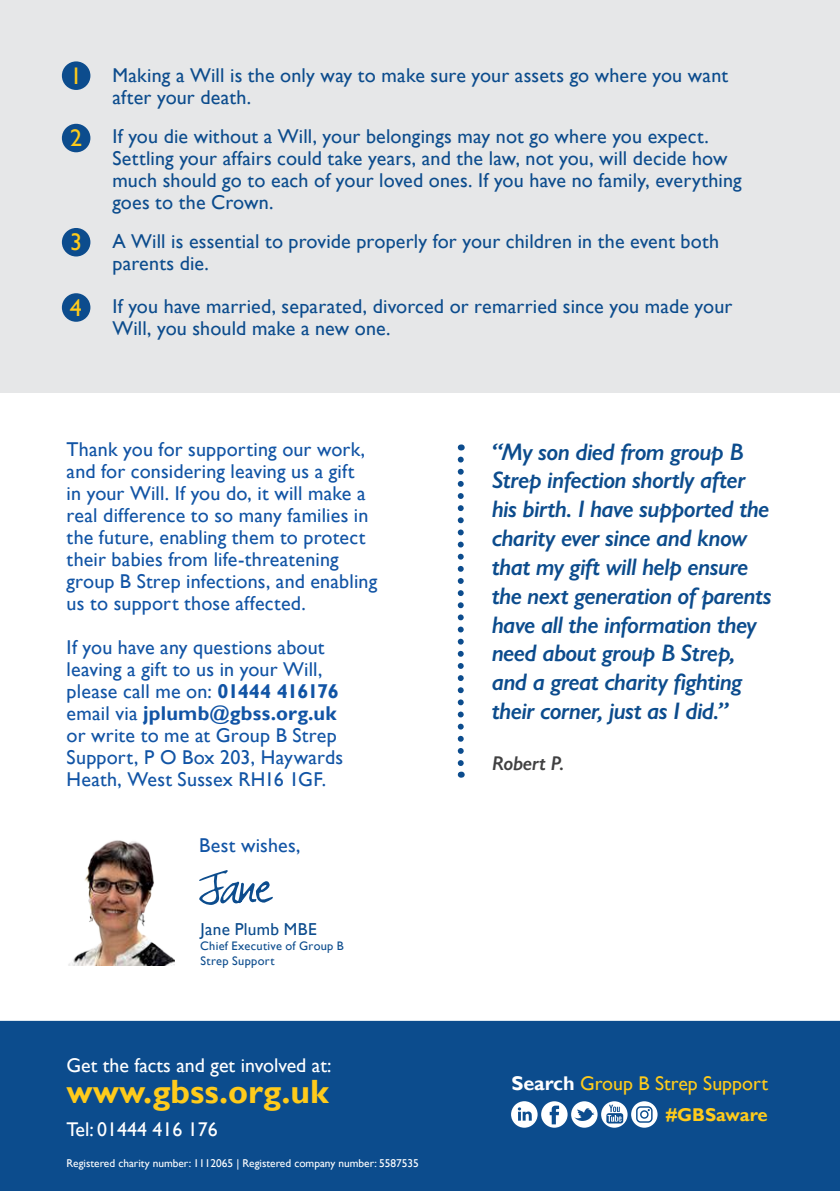
<style>
.page{position:relative;width:840px;height:1191px;background:#fff}
.page>*{position:absolute;margin:0;border:0;box-sizing:border-box;transform-origin:0 0}
.t1{font:700 33.6px "Gill Sans";color:#ffcb1b}
.t2{font:italic 600 24px/28.8px "Gill Sans";letter-spacing:-.025em;color:#0c4c8d}
.t3{font:24px "Gill Sans";color:#ffcb1b}
.t4{font:20px/22px "Gill Sans";letter-spacing:.005em;color:#0c4c8d}
.t5{font:20px/22px "Gill Sans";letter-spacing:.01em;color:#1154a5}
.t6{font:italic 600 20px "Gill Sans";letter-spacing:-.02em;color:#404041}
.t7{font:19.8px "Gill Sans";color:#fff}
.t8{font:19.8px "Gill Sans";color:#ffcb1b}
.t9{font:700 18.4px "Gill Sans";color:#ffcb1b}
.t10{font:17.2px "Gill Sans";letter-spacing:.015em;color:#0c4c8d}
.t11{font:12.4px/14.8px "Gill Sans";letter-spacing:.025em;color:#0c4c8d}
.t12{font:11.4px "Gill Sans";color:#fff}
.s1{font-weight:700}
.s2{font-weight:700;color:#fff}
</style>
<div class="page">
<div style="left:0;top:1020px;width:839px;height:171px;background:#0c4c8d"></div>
<div style="left:0;top:0;width:839px;height:392px;background:#e6e7e8"></div>
<img style="left:68px;top:840px;width:106px;height:125px">
<svg style="left:199px;top:870px;width:74px;height:35px"></svg>
<svg style="left:457px;top:459px;width:6px;height:318px"></svg>
<svg style="left:510px;top:1101px;width:147px;height:26px"></svg>
<div style="left:62px;top:61px;width:28px;height:29px;background:#0c4c8d;border-radius:50%"></div>
<div style="left:62px;top:124px;width:28px;height:28px;background:#0c4c8d;border-radius:50%"></div>
<div style="left:62px;top:228px;width:28px;height:28px;background:#0c4c8d;border-radius:50%"></div>
<div style="left:62px;top:293px;width:28px;height:29px;background:#0c4c8d;border-radius:50%"></div>
<p class="t3" style="left:70px;top:66px;width:13px">1</p>
<p class="t3" style="left:70px;top:128px;width:13px">2</p>
<p class="t3" style="left:70px;top:232px;width:13px">3</p>
<p class="t3" style="left:70px;top:297px;width:13px">4</p>
<p class="t4" style="left:112px;top:66px;width:617px">Making a Will is the only way to make sure your assets go where you want after your death.</p>
<p class="t4" style="left:112px;top:127px;width:630px">If you die without a Will, your belongings may not go where you expect.<br>Settling your affairs could take years, and the law, not you, will decide how much should go to each of your loved ones. If you have no family, everything goes to the Crown.</p>
<p class="t4" style="left:112px;top:232px;width:608px">A Will is essential to provide properly for your children in the event both parents die.</p>
<p class="t4" style="left:112px;top:297px;width:621px">If you have married, separated, divorced or remarried since you made your<br>Will, you should make a new one.</p>
<p class="t5" style="left:67px;top:440px;width:312px">Thank you for supporting our work, and for considering leaving us a gift<br>in your Will. If you do, it will make a real difference to so many families in the future, enabling them to protect their babies from life-threatening group B Strep infections, and enabling us to support those affected.</p>
<p class="t5" style="left:67px;top:638px;width:278px">If you have any questions about leaving a gift to us in your Will, please call me on: <span class="s1">01444 416176 </span>email via <span class="s1">jplumb@gbss.org.uk </span>or write to me at Group B Strep<br>Support, P O Box 203, Haywards<br>Heath, West Sussex RH16 1GF.</p>
<p class="t5" style="left:199px;top:835px;width:103px">Best wishes,</p>
<p class="t10" style="left:200px;top:922px;width:118px">Jane Plumb MBE</p>
<p class="t11" style="left:200px;top:939px;width:145px">Chief Executive of Group B<br>Strep Support</p>
<p class="t7" style="left:66px;top:1057px;width:266px">Get the facts and get involved at:</p>
<h1 class="t1" style="left:66px;top:1078px;width:264px">www.gbss.org.uk</h1>
<p class="t7" style="left:66px;top:1121px;width:152px">Tel: 01444 416 176</p>
<p class="t12" style="left:66px;top:1158px;width:354px">Registered charity number: 1112065 | Registered company number: 5587535</p>
<p class="t2" style="left:491px;top:439px;width:281px">“My son died from group B<br>Strep infection shortly after his birth. I have supported the charity ever since and know that my gift will help ensure the next generation of parents have all the information they need about group B Strep, and a great charity fighting their corner, just as I did.”</p>
<p class="t6" style="left:491px;top:756px;width:74px">Robert P.</p>
<p class="t8" style="left:511px;top:1074px;width:258px"><span class="s2">Search</span> Group B Strep Support</p>
<p class="t9" style="left:666px;top:1107px;width:103px">#GBSaware</p>
</div>
